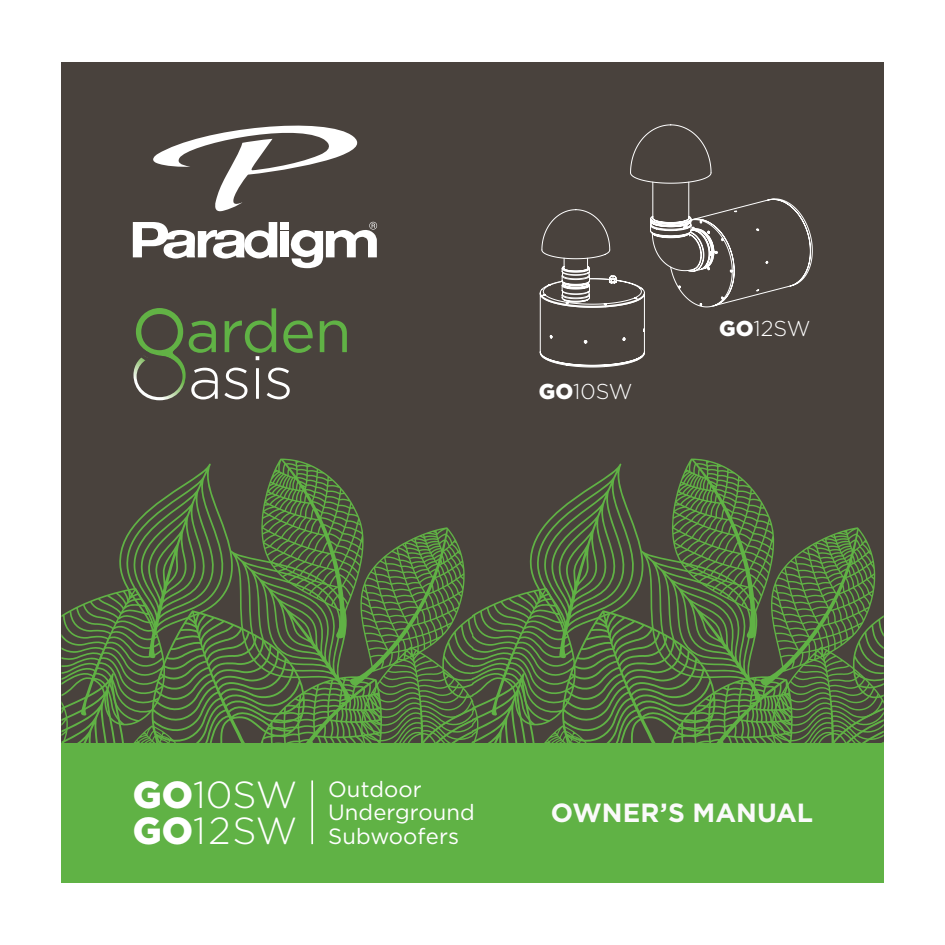
<style>
.page{position:relative;width:945px;height:945px;background:#fff}
.page>*{position:absolute;margin:0;border:0;box-sizing:border-box;transform-origin:0 0}
.t1{font:60px "Gotham HTF";letter-spacing:-.02em;color:#60b245}
.t2{font:300 60px "Gotham HTF";color:#fff}
.t3{font:300 37.65px/36.5px "Gotham HTF";color:#fff}
.t4{font:700 26.25px "Gotham HTF";color:#fafafa}
.t5{font:22.05px/23.7px "Gotham HTF";letter-spacing:.005em;color:#fff}
.t6{font:300 21.45px "Gotham HTF";color:#fff}
.s1{font-weight:900}
</style>
<div class="page">
<div style="left:61px;top:62px;width:823px;height:681px;background:#49423d"></div>
<div style="left:61px;top:743px;width:823px;height:140px;background:#60b245"></div>
<svg style="left:153px;top:125px;width:205px;height:87px"></svg>
<svg style="left:133px;top:222px;width:144px;height:37px"></svg>
<div style="left:280px;top:222px;width:9px;height:7px;background:#fff"></div>
<div style="left:280px;top:232px;width:8px;height:25px;background:#fff"></div>
<svg style="left:290px;top:222px;width:87px;height:46px"></svg>
<svg style="left:61px;top:458px;width:823px;height:285px"></svg>
<hr style="left:311px;top:780px;width:2px;height:64px;background:#fff">
<svg style="left:133px;top:308px;width:53px;height:92px"></svg>
<svg style="left:540px;top:124px;width:273px;height:244px"></svg>
<h1 class="t1" style="left:186px;top:298px;width:167px">arden</h1>
<h1 class="t2" style="left:188px;top:345px;width:107px">asis</h1>
<p class="t6" style="left:539px;top:380px;width:95px"><span class="s1">GO</span>10SW</p>
<p class="t6" style="left:719px;top:317px;width:93px"><span class="s1">GO</span>12SW</p>
<h2 class="t3" style="left:133px;top:776px;width:166px"><span class="s1">GO</span>10SW<br><span class="s1">GO</span>12SW</h2>
<p class="t5" style="left:328px;top:777px;width:148px">Outdoor<br>Underground<br>Subwoofers</p>
<p class="t4" style="left:551px;top:798px;width:264px">OWNER’S MANUAL</p>
</div>
